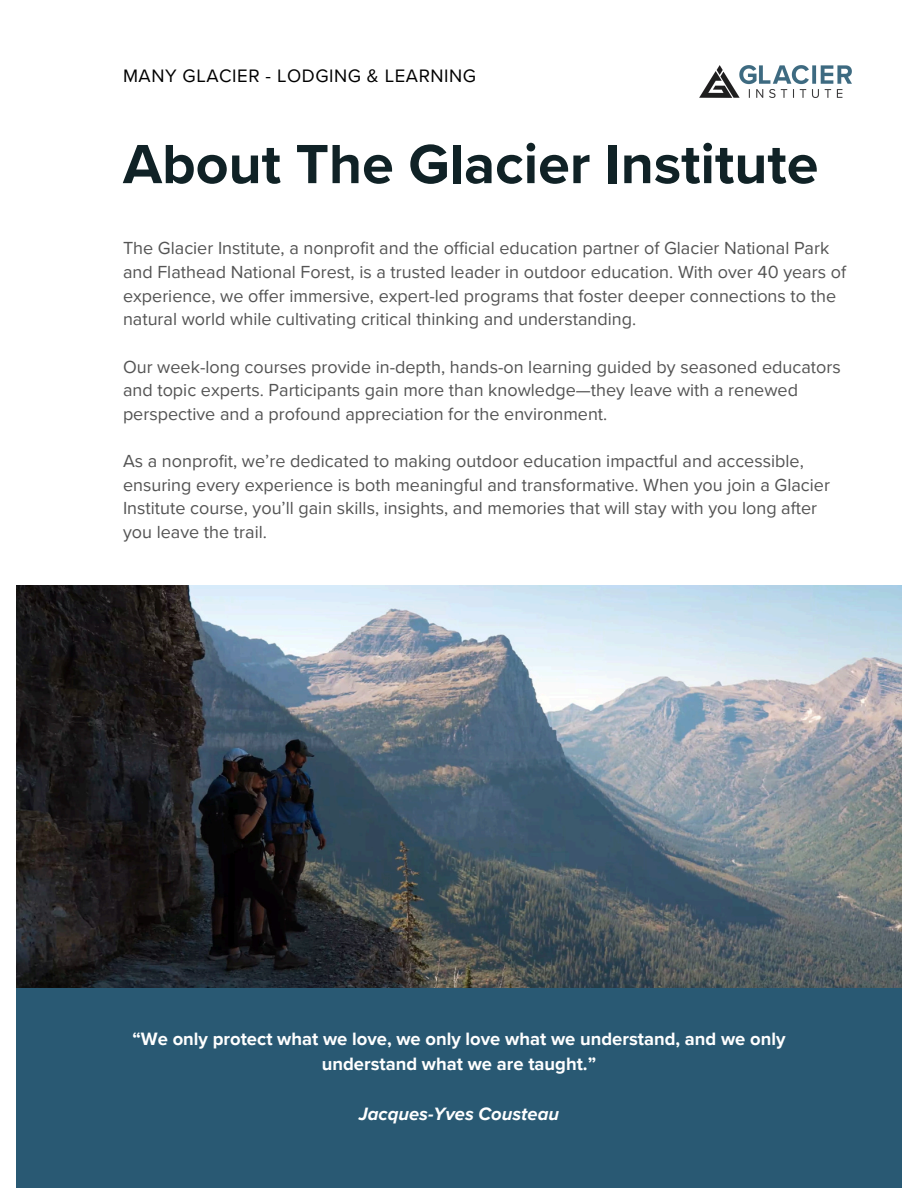
<style>
.page{position:relative;width:918px;height:1188px;background:#fff}
.page>*{position:absolute;margin:0;border:0;box-sizing:border-box;transform-origin:0 0}
.t1{font:700 57.3px "Proxima Nova";color:#102226}
.t2{font:18.6px "Proxima Nova";letter-spacing:.03em;color:#000}
.t3{font:700 18.45px/24.8px "Proxima Nova";color:#fff;text-align:center}
.t4{font:italic 700 18.45px "Proxima Nova";color:#fff}
.t5{font:18px/23.7px "Proxima Nova";color:#545454}
</style>
<div class="page">
<img style="left:16px;top:586px;width:885px;height:401px">
<div style="left:16px;top:988px;width:886px;height:200px;background:#295973"></div>
<img style="left:699px;top:65px;width:152px;height:32px">
<h3 class="t2" style="left:123px;top:65px;width:355px">MANY GLACIER - LODGING &amp; LEARNING</h3>
<h1 class="t1" style="left:123px;top:130px;width:697px">About The Glacier Institute</h1>
<p class="t5" style="left:123px;top:237px;width:725px">The Glacier Institute, a nonprofit and the official education partner of Glacier National Park and Flathead National Forest, is a trusted leader in outdoor education. With over 40 years of experience, we offer immersive, expert-led programs that foster deeper connections to the natural world while cultivating critical thinking and understanding.</p>
<p class="t5" style="left:123px;top:355px;width:719px">Our week-long courses provide in-depth, hands-on learning guided by seasoned educators and topic experts. Participants gain more than knowledge—they leave with a renewed perspective and a profound appreciation for the environment.</p>
<p class="t5" style="left:123px;top:450px;width:709px">As a nonprofit, we’re dedicated to making outdoor education impactful and accessible, ensuring every experience is both meaningful and transformative. When you join a Glacier Institute course, you’ll gain skills, insights, and memories that will stay with you long after you leave the trail.</p>
<p class="t3" style="left:132px;top:1027px;width:655px">“We only protect what we love, we only love what we understand, and we only understand what we are taught.”</p>
<h3 class="t4" style="left:359px;top:1103px;width:202px">Jacques-Yves Cousteau</h3>
</div>
